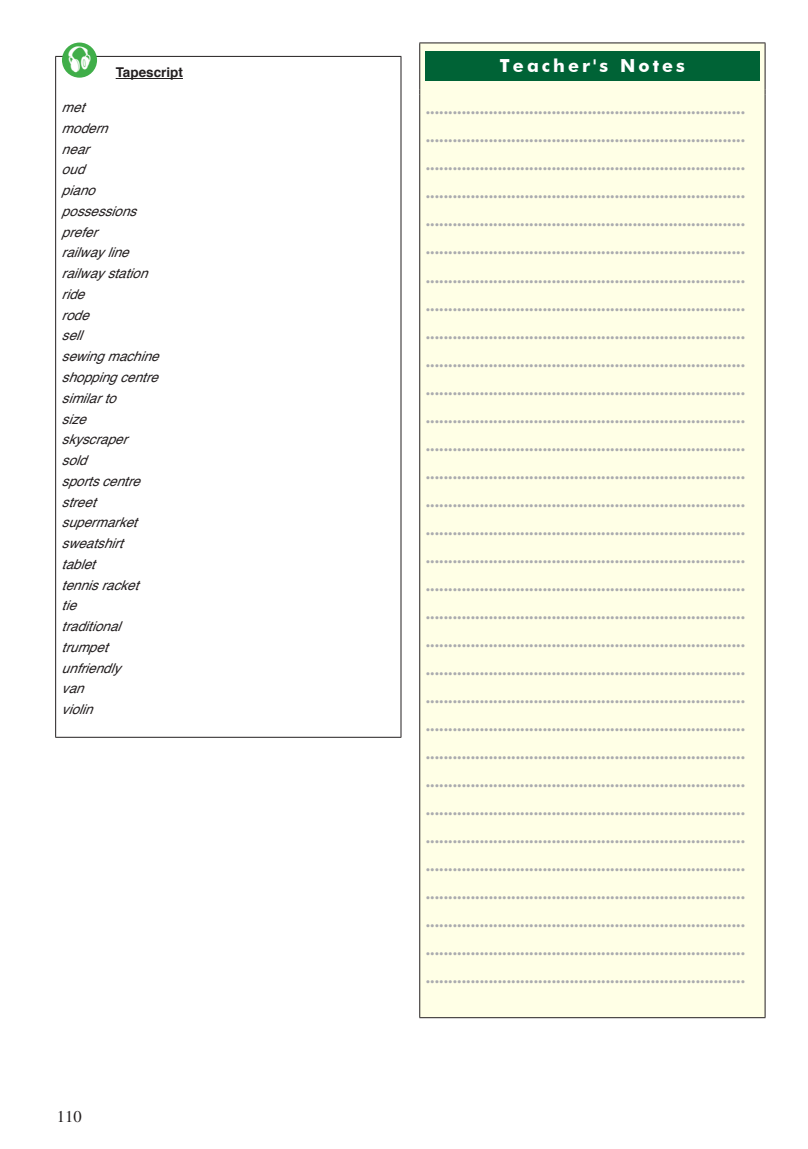
<style>
.page{position:relative;width:808px;height:1149px;background:#fff}
.page>*{position:absolute;margin:0;border:0;box-sizing:border-box;transform-origin:0 0}
.t1{font:700 18px/28px "Times";color:#aaabaf;text-align:justify}
.t2{font:700 18px "Futura BT";letter-spacing:.17em;color:#fff}
.t3{font:16.5px "Times";color:#231f20}
.t4{font:italic 13.5px/20.7px "Helvetica";color:#231f20}
.t5{font:700 13.5px "Helvetica";color:#231f20}
</style>
<div class="page">
<hr style="left:55px;top:56px;width:346px;height:1px;background:#231f20">
<hr style="left:55px;top:57px;width:1px;height:679px;background:#231f20">
<hr style="left:401px;top:57px;width:1px;height:679px;background:#231f20">
<hr style="left:55px;top:736px;width:346px;height:1px;background:#231f20">
<hr style="left:116px;top:78px;width:67px;height:1px;background:#231f20">
<div style="left:62px;top:43px;width:35px;height:35px;background:#40ae49;border-radius:50%"></div>
<div style="left:420px;top:44px;width:345px;height:972px;background:#ffffe6"></div>
<hr style="left:419px;top:94px;width:1px;height:922px;background:#231f20">
<hr style="left:765px;top:94px;width:1px;height:922px;background:#231f20">
<hr style="left:419px;top:1016px;width:346px;height:1px;background:#231f20">
<hr style="left:419px;top:43px;width:346px;height:1px;background:#231f20">
<hr style="left:419px;top:43px;width:1px;height:47px;background:#231f20">
<hr style="left:765px;top:43px;width:1px;height:47px;background:#231f20">
<div style="left:425px;top:51px;width:334px;height:30px;background:#006336"></div>
<p class="t5" style="left:116px;top:62px;width:69px">Tapescript</p>
<p class="t4" style="left:62px;top:97px;width:107px">met<br>modern<br>near<br>oud<br>piano possessions prefer railwayline railwaystation ride<br>rode<br>sell sewingmachine shoppingcentre similarto<br>size skyscraper sold sportscentre street supermarket sweatshirt tablet tennisracket tie<br>traditional trumpet unfriendly<br>van<br>violin</p>
<p class="t3" style="left:57px;top:1107px;width:26px">110</p>
<p class="t2" style="left:500px;top:55px;width:186px">Teacher's Notes</p>
<p class="t1" style="left:426px;top:94px;width:321px">....................................................................... ....................................................................... ....................................................................... ....................................................................... ....................................................................... ....................................................................... ....................................................................... ....................................................................... ....................................................................... ....................................................................... ....................................................................... ....................................................................... ....................................................................... ....................................................................... ....................................................................... ....................................................................... ....................................................................... ....................................................................... ....................................................................... ....................................................................... ....................................................................... ....................................................................... ....................................................................... ....................................................................... ....................................................................... ....................................................................... ....................................................................... ....................................................................... ....................................................................... ....................................................................... ....................................................................... .......................................................................</p>
</div>
